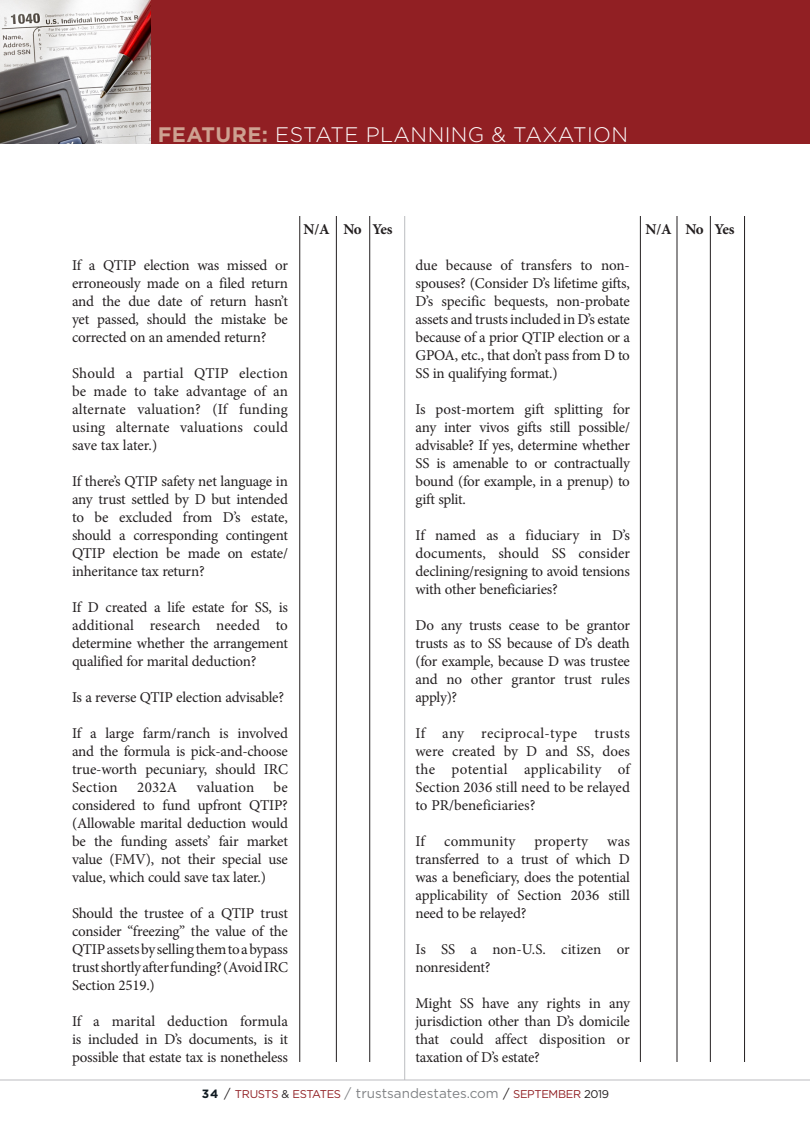
<style>
.page{position:relative;width:810px;height:1134px;background:#fff}
.page>*{position:absolute;margin:0;border:0;box-sizing:border-box;transform-origin:0 0}
.t1{font:300 21px "Gotham";letter-spacing:.02em;color:#fff}
.BODY__NO_INDENT{font:15px/18px "Minion Pro";letter-spacing:-.015em;color:#231f20;text-align:justify}
.BODY__NO_INDENT-2{font:15px "Minion Pro";letter-spacing:.015em;color:#231f20}
.BODY__NO_INDENT-3{font:700 15px "Minion Pro";letter-spacing:-.035em;color:#231f20}
.t2{font:11.25px "Gotham";letter-spacing:-.03em;color:#911f23}
.s1{font-weight:700;color:#cea191}
.s2{font-weight:700;font-size:12px;color:#101a21}
.s3{font-size:12.75px;color:#231f20}
.s4{color:#231f20}
.s5{font-size:13.5px;color:#808285}
</style>
<div class="page">
<div style="left:0;top:0;width:810px;height:144px;background:#911f23"></div>
<img style="left:0;top:0;width:150px;height:144px">
<hr style="left:0;top:1080px;width:810px;height:1px;background:#bcbdc0">
<hr style="left:404px;top:216px;width:1px;height:864px;background:#bcbdc0">
<hr style="left:300px;top:216px;width:1px;height:846px;background:#231f20">
<hr style="left:640px;top:216px;width:1px;height:846px;background:#231f20">
<hr style="left:744px;top:216px;width:1px;height:846px;background:#231f20">
<hr style="left:336px;top:216px;width:1px;height:846px;background:#231f20">
<hr style="left:677px;top:216px;width:1px;height:846px;background:#231f20">
<hr style="left:369px;top:216px;width:1px;height:846px;background:#231f20">
<hr style="left:710px;top:216px;width:1px;height:846px;background:#231f20">
<p class="t1" style="left:158px;top:121px;width:472px"><span class="s1">FEATURE:</span> ESTATE PLANNING &amp; TAXATION</p>
<p class="BODY__NO_INDENT-3" style="left:304px;top:219px;width:90px">N/A No Yes</p>
<p class="BODY__NO_INDENT-3" style="left:646px;top:219px;width:90px">N/A No Yes</p>
<p class="BODY__NO_INDENT" style="left:72px;top:256px;width:217px">If a QTIP election was missed or erroneously made on a filed return and the due date of return hasn’t yet passed, should the mistake be corrected on an amended return?</p>
<p class="BODY__NO_INDENT" style="left:72px;top:364px;width:217px">Should a partial QTIP election be made to take advantage of an alternate valuation? (If funding using alternate valuations could save tax later.)</p>
<p class="BODY__NO_INDENT" style="left:72px;top:472px;width:217px">If there’s QTIP safety net language in any trust settled by D but intended to be excluded from D’s estate, should a corresponding contingent QTIP election be made on estate/ inheritance tax return?</p>
<p class="BODY__NO_INDENT" style="left:72px;top:598px;width:217px">If D created a life estate for SS, is additional research needed to determine whether the arrangement qualified for marital deduction?</p>
<p class="BODY__NO_INDENT" style="left:72px;top:688px;width:214px">Is a reverse QTIP election advisable?</p>
<p class="BODY__NO_INDENT" style="left:72px;top:724px;width:217px">If a large farm/ranch is involved and the formula is pick-and-choose true-worth pecuniary, should IRC Section</p>
<p class="BODY__NO_INDENT" style="left:416px;top:256px;width:216px">due because of transfers to non&shy;spouses? (Consider D’s lifetime gifts, D’s specific bequests, non-probate assets and trusts included in D’s estate because of a prior QTIP election or a GPOA, etc., that don’t pass from D to SS in qualifying format.)</p>
<p class="BODY__NO_INDENT" style="left:416px;top:400px;width:216px">Is post-mortem gift splitting for any inter vivos gifts still possible/ advisable? If yes, determine whether SS is amenable to or contractually bound (for example, in a prenup) to gift split.</p>
<p class="BODY__NO_INDENT" style="left:416px;top:526px;width:216px">If named as a fiduciary in D’s documents, should SS consider declining/resigning to avoid tensions with other beneficiaries?</p>
<p class="BODY__NO_INDENT" style="left:416px;top:616px;width:216px">Do any trusts cease to be grantor trusts as to SS because of D’s death (for example, because D was trustee and no other grantor trust rules apply)?</p>
<p class="BODY__NO_INDENT" style="left:416px;top:724px;width:216px">If any reciprocal-type trusts were created by D and SS, does the potential applicability of Section 2036 still need to be relayed to PR/beneficiaries?</p>
<p class="BODY__NO_INDENT" style="left:416px;top:832px;width:11px">If</p>
<p class="BODY__NO_INDENT-2" style="left:444px;top:831px;width:73px">community</p>
<p class="BODY__NO_INDENT-2" style="left:535px;top:831px;width:55px">property</p>
<p class="BODY__NO_INDENT" style="left:72px;top:778px;width:218px;text-indent:202px">be considered to fund upfront QTIP? (Allowable marital deduction would be the funding assets’ fair market value (FMV), not their special use value, which could save tax later.)</p>
<p class="BODY__NO_INDENT" style="left:72px;top:904px;width:217px">Should the trustee of a QTIP trust consider “freezing” the value of the QTIP assets by selling them to a bypass trust shortly after funding? (Avoid IRC Section 2519.)</p>
<p class="BODY__NO_INDENT" style="left:72px;top:1012px;width:217px">If a marital deduction formula is included in D’s documents, is it possible that estate tax is nonetheless</p>
<p class="t2" style="left:202px;top:1087px;width:409px"><span class="s2">34</span> <span class="s3">/</span> TRUSTS <span class="s4">&amp;</span> ESTATES <span class="s5">/ trustsandestates.com</span> <span class="s3">/</span> SEPTEMBER <span class="s4">2019</span></p>
<p class="BODY__NO_INDENT" style="left:137px;top:778px;width:42px">2032A</p>
<p class="BODY__NO_INDENT-2" style="left:197px;top:777px;width:59px">valuation</p>
<p class="BODY__NO_INDENT" style="left:416px;top:832px;width:216px;text-indent:192px">was transferred to a trust of which D was a beneficiary, does the potential applicability of Section 2036 still need to be relayed?</p>
<p class="BODY__NO_INDENT" style="left:416px;top:940px;width:216px">Is SS a non-U.S. citizen or nonresident?</p>
<p class="BODY__NO_INDENT" style="left:416px;top:994px;width:216px">Might SS have any rights in any jurisdiction other than D’s domicile that could affect disposition or taxation of D’s estate?</p>
</div>
